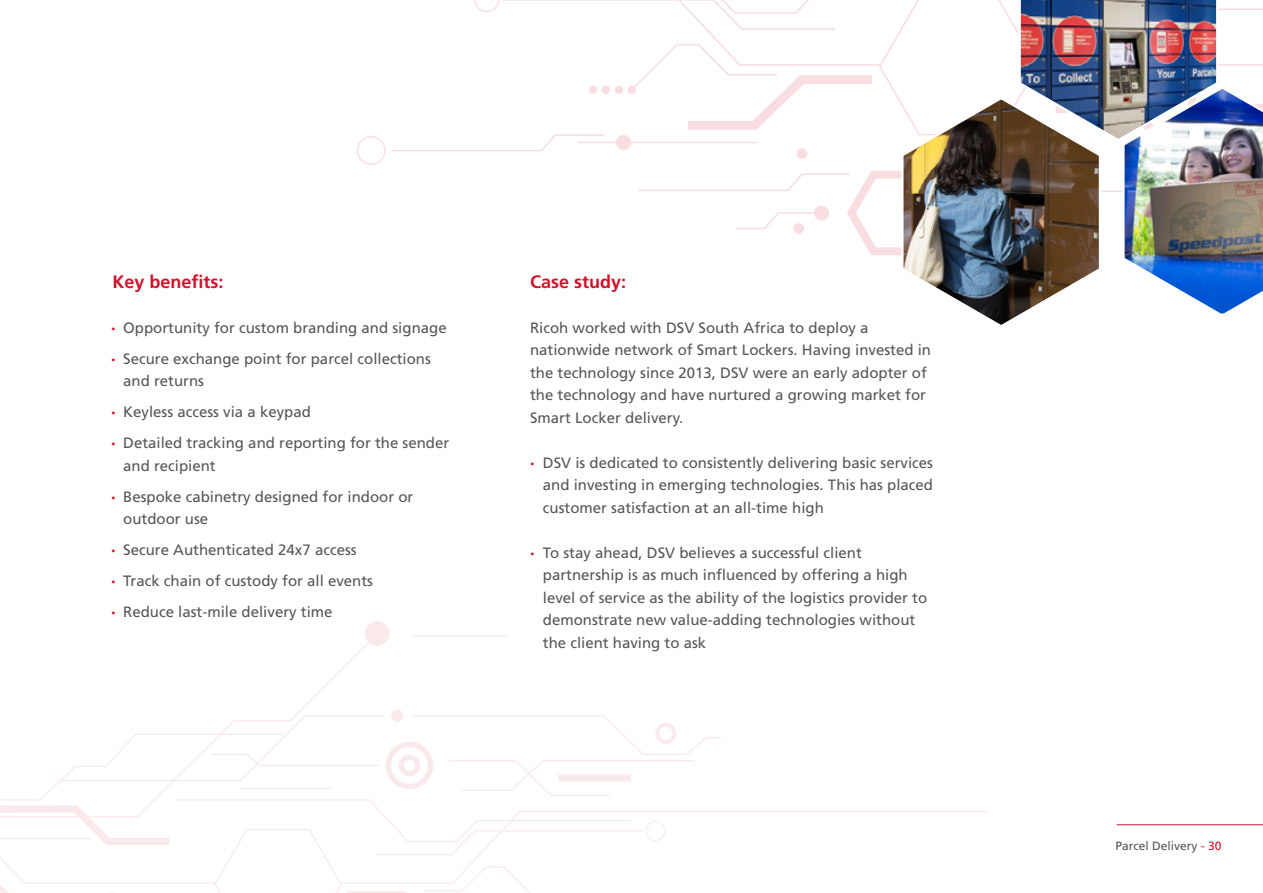
<style>
.page{position:relative;width:1263px;height:893px;background:#fff}
.page>*{position:absolute;margin:0;border:0;box-sizing:border-box;transform-origin:0 0}
.t1{font:700 18px "Frutiger LT Std";color:#cf142b}
.t2{font:15px/22.5px "Frutiger LT Std";color:#575756}
.t3{font:12px "Frutiger LT Std";color:#575756}
.s1{font-weight:900;color:#cf142b}
.s2{color:#cf142b}
</style>
<div class="page">
<hr style="left:1117px;top:824px;width:146px;height:1px;background:#cf142b">
<div style="left:357px;top:136px;width:29px;height:29px;border:1px solid #cf152b;border-radius:50%"></div>
<div style="left:365px;top:621px;width:24px;height:25px;background:#fae9eb;border-radius:50%"></div>
<svg style="left:722px;top:811px;width:264px;height:1px"></svg>
<svg style="left:0;top:709px;width:722px;height:184px"></svg>
<hr style="left:414px;top:635px;width:93px;height:1px;background:#cf152b">
<svg style="left:391px;top:0;width:872px;height:314px"></svg>
<img style="left:900px;top:95px;width:203px;height:230px">
<p class="t1" style="left:112px;top:271px;width:113px">Key benefits:</p>
<p class="t2" style="left:111px;top:312px;width:337px;line-height:31px"><span class="s1">·</span> Opportunity for custom branding and signage <span class="s1">·</span> Secure exchange point for parcel collections</p>
<p class="t2" style="left:111px;top:365px;width:339px;line-height:31px;text-indent:12px">and returns<br><span class="s1">·</span> Keyless access via a keypad<br><span class="s1">·</span> Detailed tracking and reporting for the sender</p>
<p class="t2" style="left:111px;top:450px;width:304px;line-height:31px;text-indent:12px">and recipient<br><span class="s1">·</span> Bespoke cabinetry designed for indoor or</p>
<p class="t2" style="left:111px;top:503px;width:263px;line-height:31px;text-indent:12px">outdoor use<br><span class="s1">·</span> Secure Authenticated 24x7 access<br><span class="s1">·</span> Track chain of custody for all events <span class="s1">·</span> Reduce last-mile delivery time</p>
<p class="t1" style="left:530px;top:271px;width:98px">Case study:</p>
<p class="t2" style="left:530px;top:316px;width:402px">Ricoh worked with DSV South Africa to deploy a nationwide network of Smart Lockers. Having invested in the technology since 2013, DSV were an early adopter of the technology and have nurtured a growing market for Smart Locker delivery.</p>
<p class="t2" style="left:543px;top:451px;width:392px;text-align:justify;text-indent:-13px"><span class="s1">·</span> DSV is dedicated to consistently delivering basic services and investing in emerging technologies. This has placed customer satisfaction at an all-time high</p>
<p class="t2" style="left:543px;top:541px;width:386px;text-indent:-13px"><span class="s1">·</span> To stay ahead, DSV believes a successful client partnership is as much influenced by offering a high level of service as the ability of the logistics provider to demonstrate new value-adding technologies without the client having to ask</p>
<p class="t3" style="left:1115px;top:839px;width:108px">Parcel Delivery <span class="s2">- 30</span></p>
</div>
